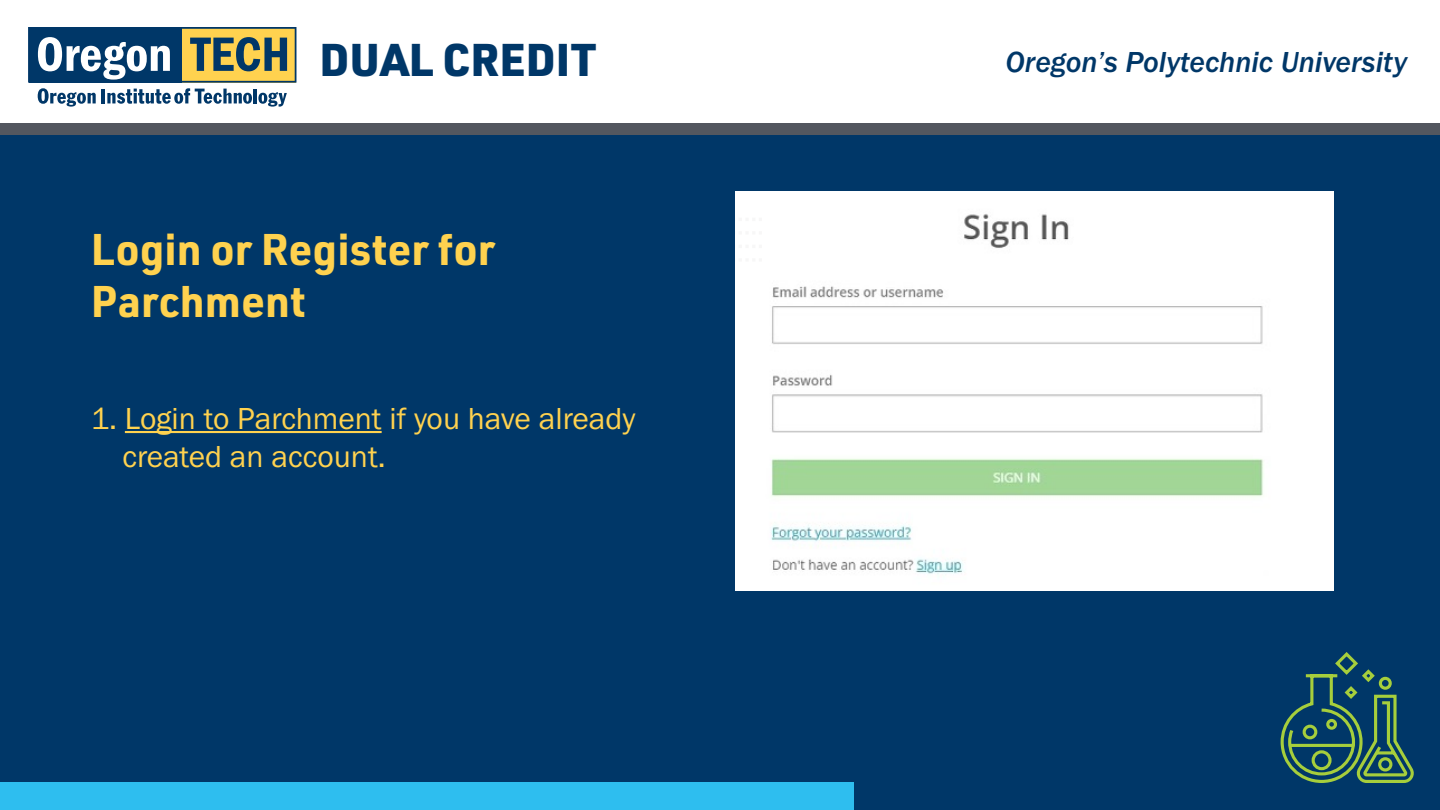
<style>
.page{position:relative;width:1440px;height:810px;background:#fff}
.page>*{position:absolute;margin:0;border:0;box-sizing:border-box;transform-origin:0 0}
.t1{font:900 45px "URWDIN";color:#003768}
.t2{font:700 43.5px/52.2px "URWDIN";color:#ffd24f}
.t3{font:31.5px/37.8px "Franklin Gothic URW Boo";color:#ffd24f}
.t4{font:30px "Franklin Gothic URW Med Ita";color:#003768}
</style>
<div class="page">
<svg style="left:28px;top:27px;width:268px;height:80px"></svg>
<div style="left:0;top:123px;width:1440px;height:13px;background:#53575f"></div>
<div style="left:0;top:136px;width:1440px;height:674px;background:#003768"></div>
<div style="left:0;top:783px;width:853px;height:27px;background:#2ebeef"></div>
<svg style="left:1280px;top:652px;width:134px;height:131px"></svg>
<hr style="left:125px;top:431px;width:257px;height:2px;background:#ffd24f">
<img style="left:735px;top:192px;width:598px;height:399px">
<svg style="left:735px;top:258px;width:27px;height:4px"></svg>
<svg style="left:735px;top:245px;width:27px;height:3px"></svg>
<svg style="left:735px;top:231px;width:27px;height:4px"></svg>
<svg style="left:735px;top:218px;width:27px;height:3px"></svg>
<h1 class="t1" style="left:320px;top:29px;width:278px">DUAL CREDIT</h1>
<p class="t4" style="left:1005px;top:44px;width:403px">Oregon’s Polytechnic University</p>
<h2 class="t2" style="left:91px;top:222px;width:406px">Login or Register for<br>Parchment</h2>
<p class="t3" style="left:122px;top:399px;width:515px;text-indent:-32px">1. Login to Parchment if you have already created an account.</p>
</div>
